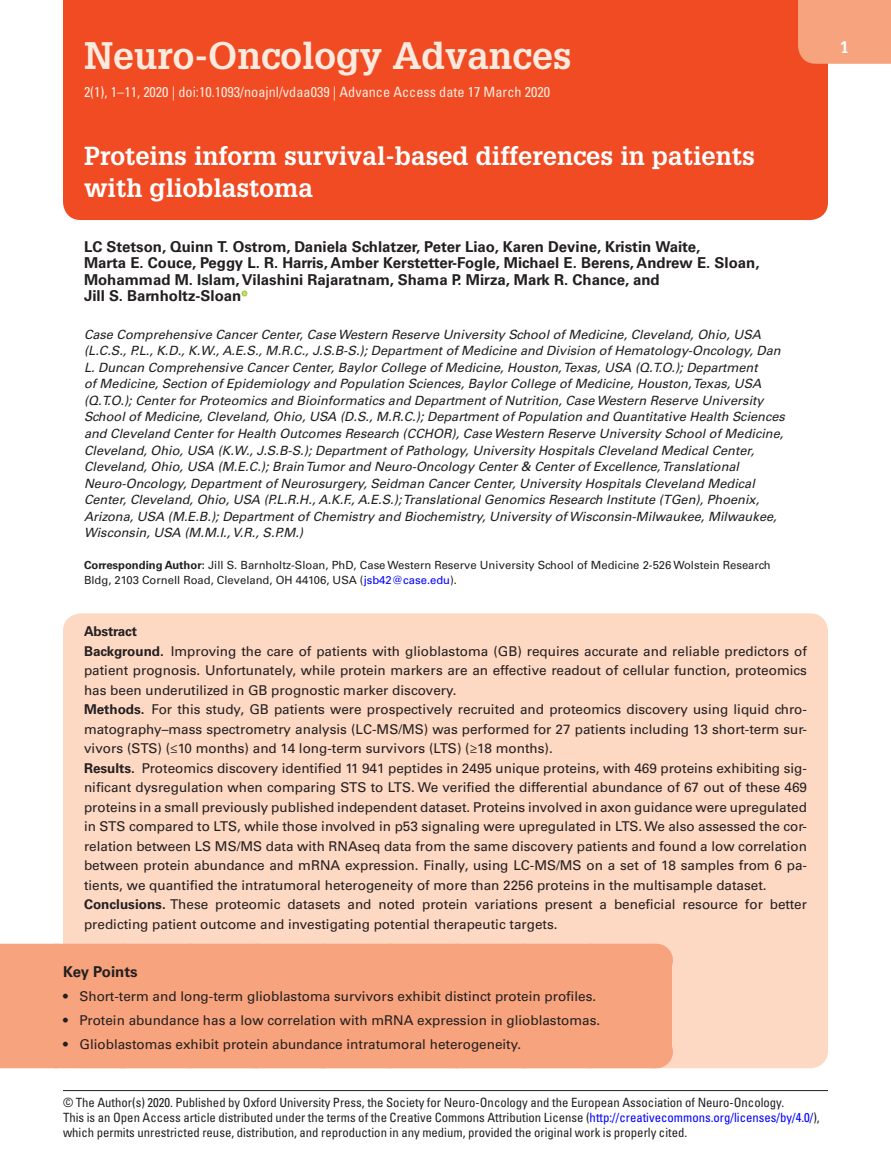
<style>
.page{position:relative;width:891px;height:1175px;background:#fff}
.page>*{position:absolute;margin:0;border:0;box-sizing:border-box;transform-origin:0 0}
.t1{font:700 37.5px "Glypha LT Std";color:#fdeade}
.t2{font:700 25.5px/31.5px "Glypha LT Std";color:#fff}
.t3{font:700 16.5px "Glypha LT Std";color:#fff}
.t4{font:700 15px/16.5px "Univers LT Std";color:#231f20}
.t5{font:condensed 14.25px "Univers LT Std";color:#fdeade}
.t6{font:13.5px/19.5px "Univers LT Std";color:#231f20}
.t7{font:italic 12.75px/16.5px "Univers LT Std";color:#231f20}
.t8{font:condensed 12.75px/15px "Univers LT Std";color:#231f20}
.t9{font:11.25px/15px "Univers LT Std";color:#231f20}
.s1{font-weight:700}
.s2{color:#00f}
</style>
<div class="page">
<div style="left:63px;top:0;width:765px;height:166px;background:#f04b22"></div>
<div style="left:798px;top:0;width:93px;height:64px;background:#f7a37d"></div>
<hr style="left:63px;top:1090px;width:765px;height:1px;background:#231f20">
<div style="left:63px;top:613px;width:765px;height:455px;background:#fdd8c3;border-radius:18px"></div>
<div style="left:0;top:961px;width:672px;height:34px;background:#f7a37d"></div>
<div style="left:0;top:943px;width:656px;height:33px;background:#f7a37d"></div>
<svg style="left:56px;top:943px;width:566px;height:1px"></svg>
<hr style="left:656px;top:943px;width:1px;height:33px;background:#f7a37d">
<div style="left:0;top:977px;width:672px;height:41px;background:#f7a37d"></div>
<div style="left:0;top:1001px;width:672px;height:41px;background:#f7a37d"></div>
<div style="left:0;top:1025px;width:672px;height:27px;background:#f7a37d"></div>
<div style="left:0;top:1035px;width:656px;height:33px;background:#f7a37d"></div>
<hr style="left:656px;top:1035px;width:1px;height:33px;background:#f7a37d">
<svg style="left:241px;top:290px;width:6px;height:6px"></svg>
<div style="left:63px;top:166px;width:765px;height:54px;background:#f04b22"></div>
<h1 class="t1" style="left:84px;top:32px;width:489px">Neuro-Oncology Advances</h1>
<p class="t5" style="left:84px;top:83px;width:468px">2(1), 1–11, 2020 | doi:10.1093/noajnl/vdaa039 | Advance Access date 17 March 2020</p>
<h2 class="t2" style="left:84px;top:140px;width:672px">Proteins inform survival-based differences in patients with glioblastoma</h2>
<p class="t4" style="left:84px;top:238px;width:677px">LC Stetson, Quinn T. Ostrom, Daniela Schlatzer, Peter Liao, Karen Devine, Kristin Waite,<br>Marta E. Couce, Peggy L. R. Harris, Amber Kerstetter-Fogle, Michael E. Berens, Andrew E. Sloan, Mohammad M. Islam, Vilashini Rajaratnam, Shama P. Mirza, Mark R. Chance, and<br>Jill S. Barnholtz-Sloan</p>
<p class="t7" style="left:84px;top:326px;width:702px">Case Comprehensive Cancer Center, Case Western Reserve University School of Medicine, Cleveland, Ohio, USA (L.C.S., P.L., K.D., K.W., A.E.S., M.R.C., J.S.B-S.); Department of Medicine and Division of Hematology-Oncology, Dan L. Duncan Comprehensive Cancer Center, Baylor College of Medicine, Houston, Texas, USA (Q.T.O.); Department<br>of Medicine, Section of Epidemiology and Population Sciences, Baylor College of Medicine, Houston, Texas, USA (Q.T.O.); Center for Proteomics and Bioinformatics and Department of Nutrition, Case Western Reserve University School of Medicine, Cleveland, Ohio, USA (D.S., M.R.C.); Department of Population and Quantitative Health Sciences and Cleveland Center for Health Outcomes Research (CCHOR), Case Western Reserve University School of Medicine, Cleveland, Ohio, USA (K.W., J.S.B-S.); Department of Pathology, University Hospitals Cleveland Medical Center, Cleveland, Ohio, USA (M.E.C.); Brain Tumor and Neuro-Oncology Center &amp; Center of Excellence, Translational Neuro-Oncology, Department of Neurosurgery, Seidman Cancer Center, University Hospitals Cleveland Medical Center, Cleveland, Ohio, USA (P.L.R.H., A.K.F., A.E.S.); Translational Genomics Research Institute (TGen), Phoenix, Arizona, USA (M.E.B.); Department of Chemistry and Biochemistry, University of Wisconsin-Milwaukee, Milwaukee, Wisconsin, USA (M.M.I., V.R., S.P.M.)</p>
<p class="t9" style="left:84px;top:558px;width:688px"><span class="s1">Corresponding Author:</span> Jill S. Barnholtz-Sloan, PhD, Case Western Reserve University School of Medicine 2-526 Wolstein Research<br>Bldg, 2103 Cornell Road, Cleveland, OH 44106, USA (<span class="s2">jsb42@case.edu</span>).</p>
<p class="t6" style="left:84px;top:621px;width:725px"><span class="s1">Abstract<br>Background.</span> Improving the care of patients with glioblastoma (GB) requires accurate and reliable predictors of patient prognosis. Unfortunately, while protein markers are an effective readout of cellular function, proteomics has been underutilized in GB prognostic marker discovery.<br><span class="s1">Methods.</span> For this study, GB patients were prospectively recruited and proteomics discovery using liquid chro&shy;matography–mass spectrometry analysis (LC-MS/MS) was performed for 27 patients including 13 short-term sur&shy;vivors (STS) (≤10 months) and 14 long-term survivors (LTS) (≥18 months).<br><span class="s1">Results.</span> Proteomics discovery identified 11 941 peptides in 2495 unique proteins, with 469 proteins exhibiting sig&shy;nificant dysregulation when comparing STS to LTS. We verified the differential abundance of 67 out of these 469 proteins in a small previously published independent dataset. Proteins involved in axon guidance were upregulated in STS compared to LTS, while those involved in p53 signaling were upregulated in LTS. We also assessed the cor&shy;relation between LS MS/MS data with RNAseq data from the same discovery patients and found a low correlation between protein abundance and mRNA expression. Finally, using LC-MS/MS on a set of 18 samples from 6 pa&shy;tients, we quantified the intratumoral heterogeneity of more than 2256 proteins in the multisample dataset.<br><span class="s1">Conclusions.</span> These proteomic datasets and noted protein variations present a beneficial resource for better predicting patient outcome and investigating potential therapeutic targets.</p>
<p class="t4" style="left:63px;top:963px;width:76px">Key Points</p>
<p class="t6" style="left:63px;top:986px;width:535px">• Short-term and long-term glioblastoma survivors exhibit distinct protein profiles.</p>
<p class="t6" style="left:63px;top:1010px;width:539px">• Protein abundance has a low correlation with mRNA expression in glioblastomas.</p>
<p class="t6" style="left:63px;top:1034px;width:460px">• Glioblastomas exhibit protein abundance intratumoral heterogeneity.</p>
<p class="t8" style="left:63px;top:1095px;width:723px">© The Author(s) 2020. Published by Oxford University Press, the Society for Neuro-Oncology and the European Association of Neuro-Oncology.</p>
<p class="t8" style="left:63px;top:1110px;width:758px">This is an Open Access article distributed under the terms of the Creative Commons Attribution License (<span class="s2">http://creativecommons.org/licenses/by/4.0/</span>), which permits unrestricted reuse, distribution, and reproduction in any medium, provided the original work is properly cited.</p>
<p class="t3" style="left:840px;top:37px;width:11px">1</p>
</div>
